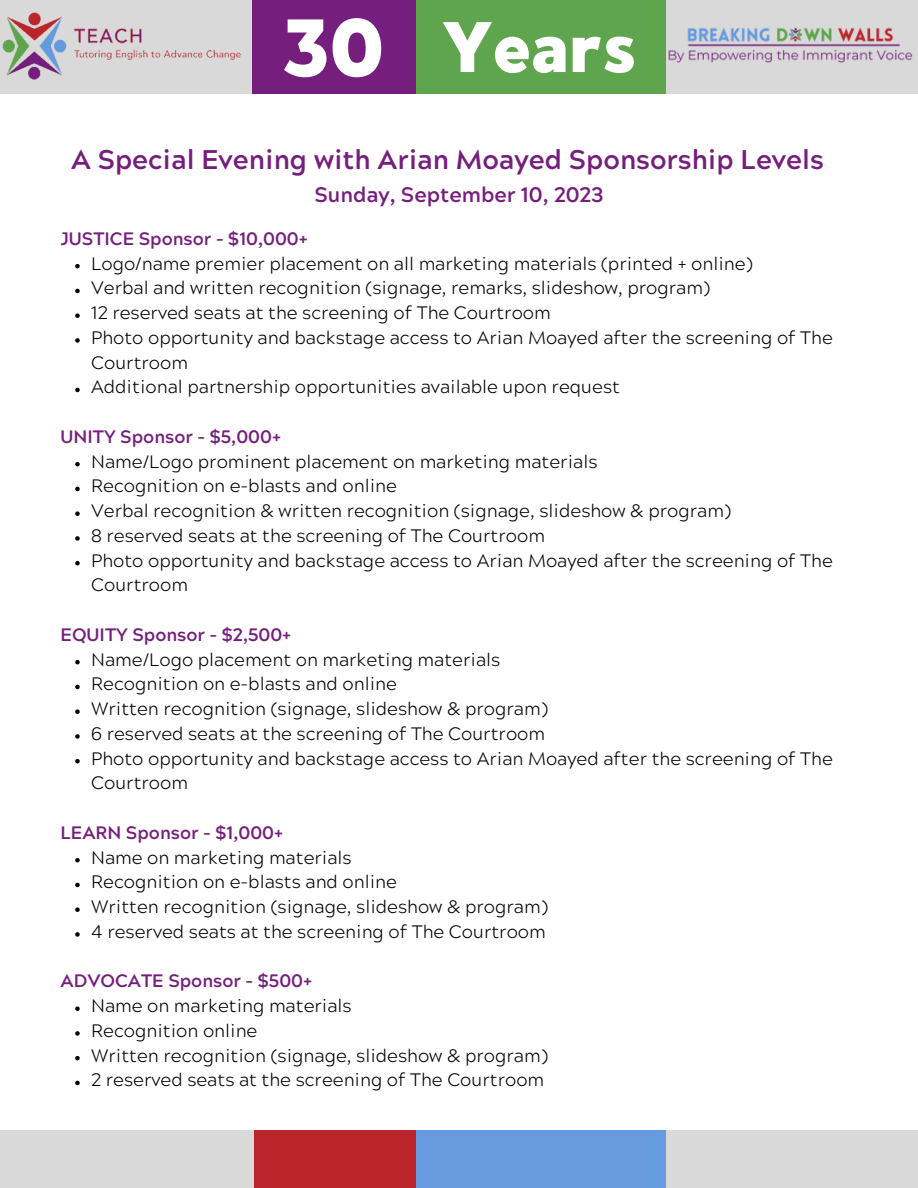
<style>
.page{position:relative;width:918px;height:1188px;background:#fff}
.page>*{position:absolute;margin:0;border:0;box-sizing:border-box;transform-origin:0 0}
.t1{font:71.4px "MADE Good Time Grotesk";color:#fff}
.t2{font:700 27px "Acherus Grotesque";color:#751e7d}
.t3{font:700 21px "Acherus Grotesque";color:#751e7d}
.t4{font:300 18px/24.8px "Acherus Grotesque";color:#000}
.t5{font:700 18px "Acherus Grotesque";color:#751e7d}
.s1{font-size:80.85px}
</style>
<div class="page">
<svg style="left:75px;top:264px;width:5px;height:4px"></svg>
<svg style="left:75px;top:289px;width:5px;height:4px"></svg>
<svg style="left:75px;top:313px;width:5px;height:5px"></svg>
<svg style="left:75px;top:338px;width:5px;height:5px"></svg>
<svg style="left:75px;top:388px;width:5px;height:4px"></svg>
<svg style="left:75px;top:462px;width:5px;height:4px"></svg>
<svg style="left:75px;top:487px;width:5px;height:4px"></svg>
<svg style="left:75px;top:511px;width:5px;height:5px"></svg>
<svg style="left:75px;top:536px;width:5px;height:5px"></svg>
<svg style="left:75px;top:561px;width:5px;height:4px"></svg>
<svg style="left:75px;top:660px;width:5px;height:4px"></svg>
<svg style="left:75px;top:685px;width:5px;height:4px"></svg>
<svg style="left:75px;top:709px;width:5px;height:5px"></svg>
<svg style="left:75px;top:734px;width:5px;height:5px"></svg>
<svg style="left:75px;top:759px;width:5px;height:4px"></svg>
<svg style="left:75px;top:858px;width:5px;height:4px"></svg>
<svg style="left:75px;top:883px;width:5px;height:4px"></svg>
<svg style="left:75px;top:907px;width:5px;height:5px"></svg>
<svg style="left:75px;top:932px;width:5px;height:5px"></svg>
<svg style="left:75px;top:1006px;width:5px;height:5px"></svg>
<svg style="left:75px;top:1031px;width:5px;height:5px"></svg>
<svg style="left:75px;top:1056px;width:5px;height:4px"></svg>
<svg style="left:75px;top:1081px;width:5px;height:4px"></svg>
<div style="left:666px;top:0;width:252px;height:93px;background:#d9d9d9"></div>
<img style="left:668px;top:27px;width:245px;height:36px">
<div style="left:416px;top:0;width:250px;height:93px;background:#5fa54d"></div>
<div style="left:0;top:0;width:252px;height:93px;background:#d9d9d9"></div>
<img style="left:2px;top:12px;width:239px;height:68px">
<div style="left:253px;top:0;width:163px;height:93px;background:#751e7d"></div>
<div style="left:666px;top:1131px;width:252px;height:57px;background:#d9d9d9"></div>
<div style="left:416px;top:1131px;width:250px;height:57px;background:#669bdf"></div>
<div style="left:253px;top:1131px;width:163px;height:57px;background:#bc252c"></div>
<div style="left:1px;top:1131px;width:253px;height:57px;background:#d9d9d9"></div>
<h1 class="t1" style="left:281px;top:1px;width:357px"><span class="s1">30</span> Years</h1>
<h2 class="t2" style="left:71px;top:149px;width:754px">A Special Evening with Arian Moayed Sponsorship Levels</h2>
<p class="t3" style="left:314px;top:186px;width:291px">Sunday, September 10, 2023</p>
<p class="t5" style="left:61px;top:231px;width:249px">JUSTICE Sponsor - $10,000+</p>
<p class="t4" style="left:91px;top:253px;width:743px">Logo/name premier placement on all marketing materials (printed + online)<br>Verbal and written recognition (signage, remarks, slideshow, program)<br>12 reserved seats at the screening of The Courtroom<br>Photo opportunity and backstage access to Arian Moayed after the screening of The Courtroom<br>Additional partnership opportunities available upon request</p>
<p class="t5" style="left:61px;top:429px;width:222px">UNITY Sponsor - $5,000+</p>
<p class="t4" style="left:91px;top:451px;width:743px">Name/Logo prominent placement on marketing materials<br>Recognition on e-blasts and online<br>Verbal recognition &amp; written recognition (signage, slideshow &amp; program)<br>8 reserved seats at the screening of The Courtroom<br>Photo opportunity and backstage access to Arian Moayed after the screening of The Courtroom</p>
<p class="t5" style="left:61px;top:627px;width:232px">EQUITY Sponsor - $2,500+</p>
<p class="t4" style="left:91px;top:649px;width:743px">Name/Logo placement on marketing materials<br>Recognition on e-blasts and online<br>Written recognition (signage, slideshow &amp; program)<br>6 reserved seats at the screening of The Courtroom<br>Photo opportunity and backstage access to Arian Moayed after the screening of The Courtroom</p>
<p class="t5" style="left:61px;top:825px;width:224px">LEARN Sponsor - $1,000+</p>
<p class="t4" style="left:91px;top:847px;width:458px">Name on marketing materials<br>Recognition on e-blasts and online<br>Written recognition (signage, slideshow &amp; program)<br>4 reserved seats at the screening of The Courtroom</p>
<p class="t5" style="left:61px;top:974px;width:253px">ADVOCATE Sponsor - $500+</p>
<p class="t4" style="left:91px;top:996px;width:458px">Name on marketing materials<br>Recognition online<br>Written recognition (signage, slideshow &amp; program)<br>2 reserved seats at the screening of The Courtroom</p>
</div>
